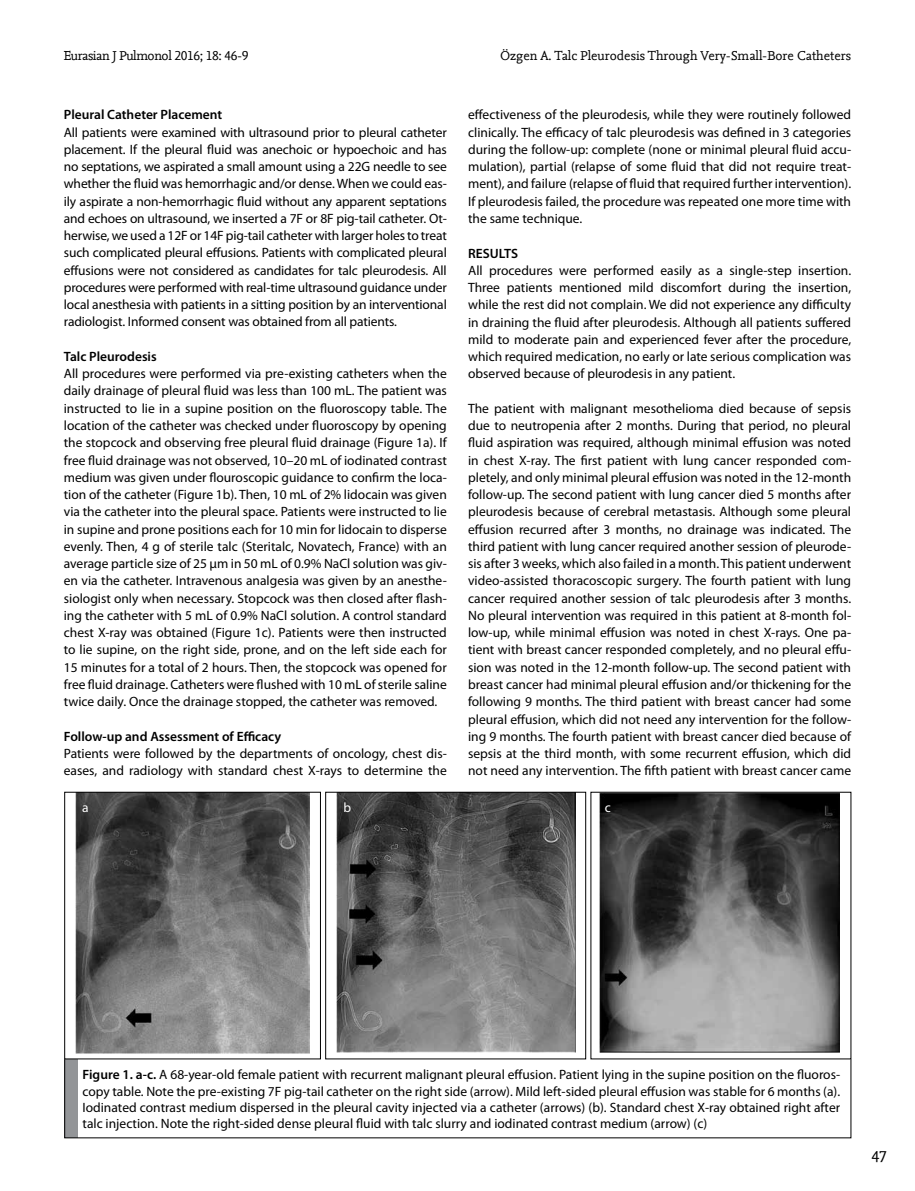
<style>
.page{position:relative;width:915px;height:1191px;background:#fff}
.page>*{position:absolute;margin:0;border:0;box-sizing:border-box;transform-origin:0 0}
.t1{font:16.5px "Nexus Mix TF";color:#000}
.t2{font:13.5px/17.2px "Myriad Pro";color:#000;text-align:justify}
.t3{font:600 13.5px "Myriad Pro";color:#000}
.t4{font:13.5px "Nexus Mix TF";color:#000}
.t5{font:13.5px "Nexus Mix TF";letter-spacing:-.03em;color:#000}
.t6{font:13.5px "Myriad Pro";color:#fff}
.s1{font-weight:600}
</style>
<div class="page">
<div style="left:65px;top:1059px;width:13px;height:78px;background:#939598"></div>
<img style="left:75px;top:794px;width:234px;height:259px">
<div style="left:64px;top:792px;width:256px;height:267px;border:1px solid #000"></div>
<img style="left:599px;top:794px;width:240px;height:258px">
<div style="left:590px;top:792px;width:260px;height:267px;border:1px solid #000"></div>
<img style="left:336px;top:794px;width:239px;height:258px">
<div style="left:325px;top:792px;width:260px;height:267px;border:1px solid #000"></div>
<p class="t5" style="left:64px;top:47px;width:186px">Eurasian J Pulmonol 2016; 18: 46-9</p>
<p class="t4" style="left:500px;top:47px;width:352px">Özgen A. Talc Pleurodesis Through Very-Small-Bore Catheters</p>
<p class="t3" style="left:64px;top:106px;width:160px">Pleural Catheter Placement</p>
<p class="t2" style="left:64px;top:123px;width:384px">All patients were examined with ultrasound prior to pleural catheter placement. If the pleural fluid was anechoic or hypoechoic and has no septations, we aspirated a small amount using a 22G needle to see whether the fluid was hemorrhagic and/or dense. When we could eas&shy;ily aspirate a non-hemorrhagic fluid without any apparent septations and echoes on ultrasound, we inserted a 7F or 8F pig-tail catheter. Ot&shy;herwise, we used a 12F or 14F pig-tail catheter with larger holes to treat such complicated pleural effusions. Patients with complicated pleural effusions were not considered as candidates for talc pleurodesis. All procedures were performed with real-time ultrasound guidance under local anesthesia with patients in a sitting position by an interventional radiologist. Informed consent was obtained from all patients.</p>
<p class="t3" style="left:64px;top:348px;width:94px">Talc Pleurodesis</p>
<p class="t2" style="left:64px;top:365px;width:384px">All procedures were performed via pre-existing catheters when the daily drainage of pleural fluid was less than 100 mL. The patient was instructed to lie in a supine position on the fluoroscopy table. The location of the catheter was checked under fluoroscopy by opening the stopcock and observing free pleural fluid drainage (Figure 1a). If free fluid drainage was not observed, 10–20 mL of iodinated contrast medium was given under flouroscopic guidance to confirm the loca&shy;tion of the catheter (Figure 1b). Then, 10 mL of 2% lidocain was given via the catheter into the pleural space. Patients were instructed to lie in supine and prone positions each for 10 min for lidocain to disperse evenly. Then, 4 g of sterile talc (Steritalc, Novatech, France) with an average particle size of 25 μm in 50 mL of 0.9% NaCl solution was giv&shy;en via the catheter. Intravenous analgesia was given by an anesthe&shy;siologist only when necessary. Stopcock was then closed after flash&shy;ing the catheter with 5 mL of 0.9% NaCl solution. A control standard chest X-ray was obtained (Figure 1c). Patients were then instructed to lie supine, on the right side, prone, and on the left side each for 15 minutes for a total of 2 hours. Then, the stopcock was opened for free fluid drainage. Catheters were flushed with 10 mL of sterile saline twice daily. Once the drainage stopped, the catheter was removed.</p>
<p class="t3" style="left:64px;top:727px;width:219px">Follow-up and Assessment of Efficacy</p>
<p class="t2" style="left:64px;top:744px;width:384px">Patients were followed by the departments of oncology, chest dis&shy;eases, and radiology with standard chest X-rays to determine the</p>
<p class="t2" style="left:468px;top:106px;width:384px">effectiveness of the pleurodesis, while they were routinely followed clinically. The efficacy of talc pleurodesis was defined in 3 categories during the follow-up: complete (none or minimal pleural fluid accu&shy;mulation), partial (relapse of some fluid that did not require treat&shy;ment), and failure (relapse of fluid that required further intervention).<br>If pleurodesis failed, the procedure was repeated one more time with the same technique.</p>
<p class="t3" style="left:468px;top:244px;width:51px">RESULTS</p>
<p class="t2" style="left:468px;top:261px;width:384px">All procedures were performed easily as a single-step insertion.<br>Three patients mentioned mild discomfort during the insertion, while the rest did not complain. We did not experience any difficulty in draining the fluid after pleurodesis. Although all patients suffered mild to moderate pain and experienced fever after the procedure, which required medication, no early or late serious complication was observed because of pleurodesis in any patient.</p>
<p class="t2" style="left:468px;top:399px;width:384px">The patient with malignant mesothelioma died because of sepsis due to neutropenia after 2 months. During that period, no pleural fluid aspiration was required, although minimal effusion was noted in chest X-ray. The first patient with lung cancer responded com&shy;pletely, and only minimal pleural effusion was noted in the 12-month follow-up. The second patient with lung cancer died 5 months after pleurodesis because of cerebral metastasis. Although some pleural effusion recurred after 3 months, no drainage was indicated. The third patient with lung cancer required another session of pleurode&shy;sis after 3 weeks, which also failed in a month. This patient underwent video-assisted thoracoscopic surgery. The fourth patient with lung cancer required another session of talc pleurodesis after 3 months.<br>No pleural intervention was required in this patient at 8-month fol&shy;low-up, while minimal effusion was noted in chest X-rays. One pa&shy;tient with breast cancer responded completely, and no pleural effu&shy;sion was noted in the 12-month follow-up. The second patient with breast cancer had minimal pleural effusion and/or thickening for the following 9 months. The third patient with breast cancer had some pleural effusion, which did not need any intervention for the follow&shy;ing 9 months. The fourth patient with breast cancer died because of sepsis at the third month, with some recurrent effusion, which did not need any intervention. The fifth patient with breast cancer came</p>
<p class="t6" style="left:82px;top:799px;width:8px">a</p>
<p class="t6" style="left:343px;top:799px;width:9px">b</p>
<p class="t6" style="left:604px;top:799px;width:8px">c</p>
<p class="t2" style="left:82px;top:1066px;width:759px;line-height:16.2px"><span class="s1">Figure 1. a-c.</span> A 68-year-old female patient with recurrent malignant pleural effusion. Patient lying in the supine position on the fluoros&shy;copy table. Note the pre-existing 7F pig-tail catheter on the right side (arrow). Mild left-sided pleural effusion was stable for 6 months (a).<br>Iodinated contrast medium dispersed in the pleural cavity injected via a catheter (arrows) (b). Standard chest X-ray obtained right after talc injection. Note the right-sided dense pleural fluid with talc slurry and iodinated contrast medium (arrow) (c)</p>
<p class="t1" style="left:871px;top:1146px;width:18px">47</p>
</div>
